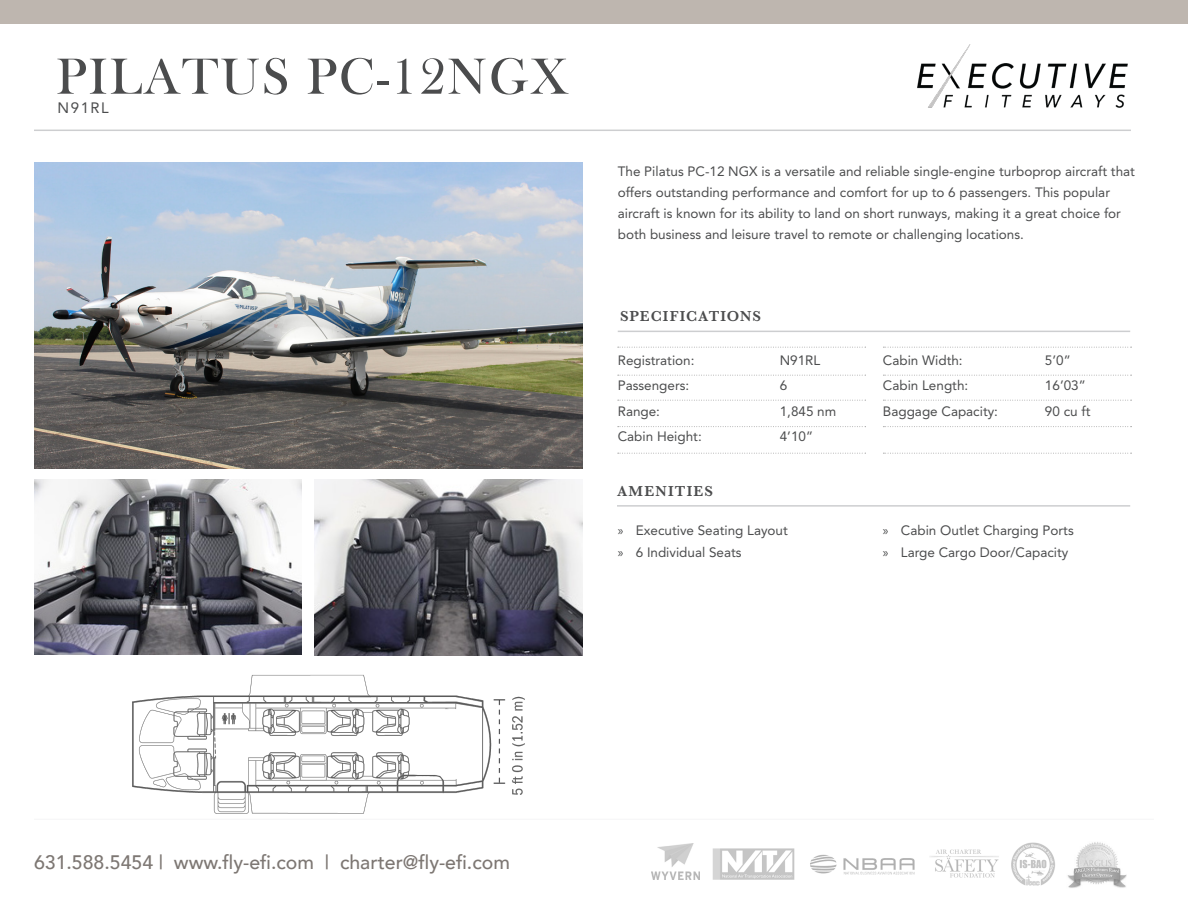
<style>
.page{position:relative;width:1188px;height:918px;background:#fff}
.page>*{position:absolute;margin:0;border:0;box-sizing:border-box;transform-origin:0 0}
.t1{font:52.5px "Bask Old Face";letter-spacing:.04em;color:#4b4c4d}
.t2{font:500 19.5px "Avenir";color:#7d7773}
.t3{font:600 15px "Baskerville";letter-spacing:.075em;color:#4b4c4d}
.t4{font:15px "Avenir LT Std";letter-spacing:.1em;color:#4b4c4d}
.t5{font:13.5px/21px "Avenir LT Std";color:#4b4c4d}
.s1{font-family:"Myriad Pro"}
</style>
<div class="page">
<hr style="left:617px;top:505px;width:513px;height:2px;background:#cdced0">
<div style="left:0;top:0;width:1188px;height:24px;background:#beb6af"></div>
<img style="left:917px;top:44px;width:211px;height:64px">
<hr style="left:34px;top:819px;width:1120px;height:1px;background:#cdced0">
<svg style="left:618px;top:375px;width:248px;height:1px"></svg>
<svg style="left:883px;top:375px;width:249px;height:1px"></svg>
<svg style="left:618px;top:347px;width:248px;height:1px"></svg>
<svg style="left:883px;top:347px;width:249px;height:1px"></svg>
<svg style="left:618px;top:400px;width:248px;height:1px"></svg>
<svg style="left:883px;top:400px;width:249px;height:1px"></svg>
<svg style="left:618px;top:426px;width:248px;height:1px"></svg>
<svg style="left:883px;top:426px;width:249px;height:1px"></svg>
<svg style="left:618px;top:453px;width:248px;height:1px"></svg>
<svg style="left:883px;top:453px;width:249px;height:1px"></svg>
<img style="left:34px;top:162px;width:548px;height:306px">
<img style="left:34px;top:479px;width:267px;height:176px">
<img style="left:315px;top:479px;width:267px;height:177px">
<img style="left:132px;top:674px;width:393px;height:140px">
<hr style="left:34px;top:130px;width:1097px;height:1px;background:#cdced0">
<hr style="left:618px;top:331px;width:512px;height:1px;background:#cdced0">
<img style="left:712px;top:842px;width:415px;height:46px">
<img style="left:651px;top:844px;width:49px;height:35px">
<p class="t1" style="left:56px;top:47px;width:514px">PILATUS PC-12NGX</p>
<p class="t4" style="left:58px;top:99px;width:53px">N91RL</p>
<p class="t5" style="left:618px;top:161px;width:519px">The Pilatus PC-12 NGX is a versatile and reliable single-engine turboprop aircraft that offers outstanding performance and comfort for up to 6 passengers. This popular aircraft is known for its ability to land on short runways, making it a great choice for both business and leisure travel to remote or challenging locations.</p>
<p class="t3" style="left:620px;top:306px;width:142px">SPECIFICATIONS</p>
<p class="t5" style="left:618px;top:350px;width:78px">Registration:</p>
<p class="t5" style="left:780px;top:350px;width:42px">N91RL</p>
<p class="t5" style="left:618px;top:375px;width:73px">Passengers:</p>
<p class="t5" style="left:780px;top:375px;width:9px">6</p>
<p class="t5" style="left:618px;top:401px;width:44px">Range:</p>
<p class="t5" style="left:780px;top:401px;width:58px">1,845 nm</p>
<p class="t5" style="left:618px;top:426px;width:86px">Cabin Height:</p>
<p class="t5" style="left:780px;top:426px;width:35px">4’10”</p>
<p class="t3" style="left:617px;top:481px;width:98px">AMENITIES</p>
<p class="t5" style="left:618px;top:520px;width:172px"><span class="s1">»</span> Executive Seating Layout</p>
<p class="t5" style="left:618px;top:542px;width:125px"><span class="s1">»</span> 6 Individual Seats</p>
<p class="t5" style="left:883px;top:350px;width:81px">Cabin Width:</p>
<p class="t5" style="left:1045px;top:350px;width:27px">5’0”</p>
<p class="t5" style="left:883px;top:375px;width:87px">Cabin Length:</p>
<p class="t5" style="left:1045px;top:375px;width:42px">16’03”</p>
<p class="t5" style="left:883px;top:401px;width:117px">Baggage Capacity:</p>
<p class="t5" style="left:1045px;top:401px;width:47px">90 cu ft</p>
<p class="t5" style="left:883px;top:520px;width:192px"><span class="s1">»</span> Cabin Outlet Charging Ports</p>
<p class="t5" style="left:883px;top:542px;width:187px"><span class="s1">»</span> Large Cargo Door/Capacity</p>
<p class="t2" style="left:34px;top:845px;width:477px">631.588.5454 | www.fly-efi.com | charter@fly-efi.com</p>
</div>
